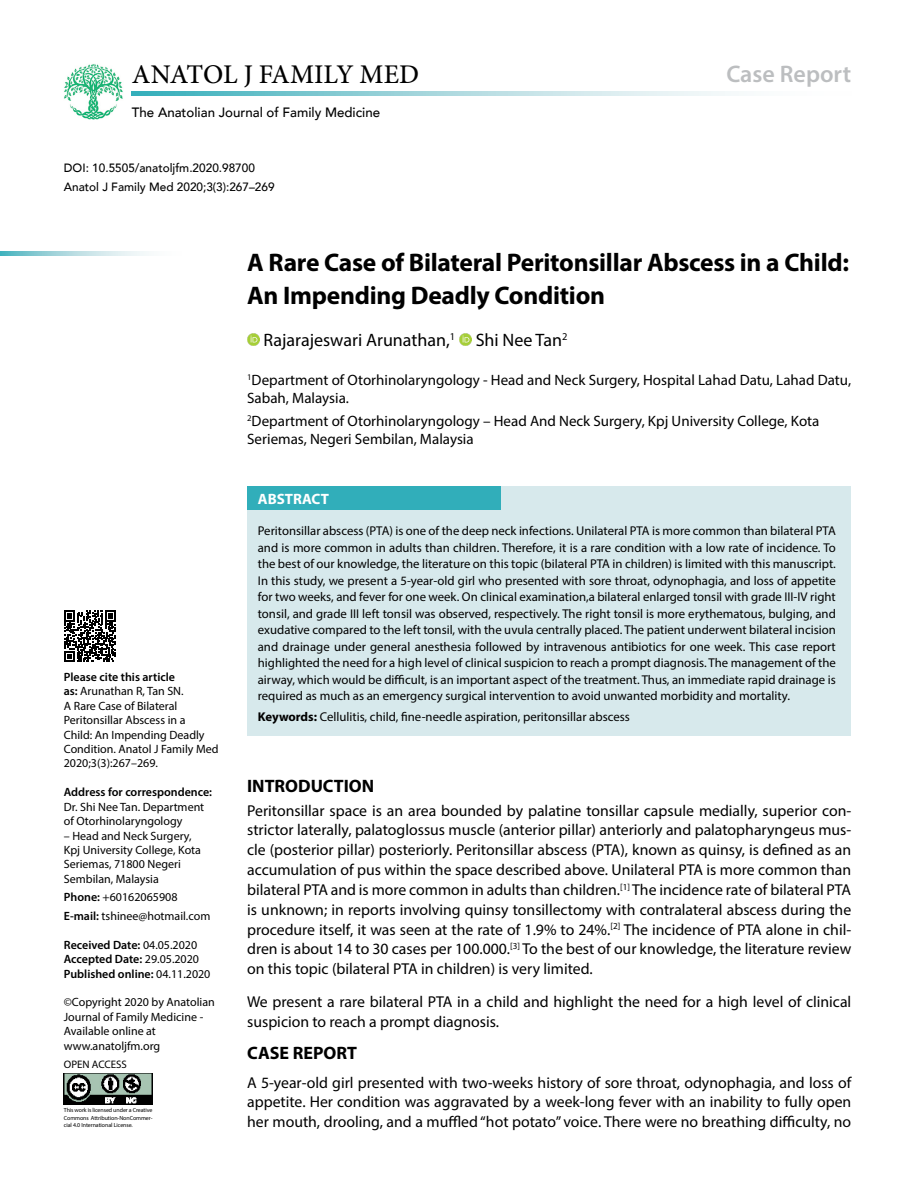
<style>
.page{position:relative;width:915px;height:1191px;background:#fff}
.page>*{position:absolute;margin:0;border:0;box-sizing:border-box;transform-origin:0 0}
.t1{font:500 27px "Minion Pro";letter-spacing:-.005em;color:#000}
.t2{font:700 25.5px/33px "Myriad Pro";letter-spacing:-.01em;color:#000}
.t3{font:600 24px "Myriad Pro";color:#bcbec0}
.t4{font:18px "Myriad Pro";color:#000}
.t5{font:700 18px "Myriad Pro";color:#000}
.t6{font:15.75px/19.8px "Myriad Pro";color:#000;text-align:justify}
.t7{font:15px/18px "Myriad Pro";color:#000}
.t8{font:700 15px "Myriad Pro";color:#fff}
.t9{font:500 13.5px "Avenir";color:#000}
.t10{font:12.75px/16.5px "Myriad Pro";color:#000;text-align:justify}
.t11{font:12px/14.4px "Myriad Pro";color:#000}
.t12{font:600 12px/14.4px "Myriad Pro";color:#000}
.t13{font:500 12px/19.5px "Avenir";color:#000}
.t14{font:10.95px "Myriad Pro";color:#000}
.t15{font:6px/7.5px "Myriad Pro";letter-spacing:-.01em;color:#000;text-align:justify}
.s1{font-weight:600}
.s2{font-weight:400}
.s3{font-weight:700}
</style>
<div class="page">
<img style="left:64px;top:64px;width:59px;height:55px">
<div style="left:247px;top:486px;width:603px;height:249px;background:#d7e9ec"></div>
<div style="left:247px;top:486px;width:253px;height:24px;background:#31aeba"></div>
<svg style="left:247px;top:333px;width:13px;height:13px"></svg>
<svg style="left:459px;top:333px;width:12px;height:13px"></svg>
<svg style="left:132px;top:92px;width:599px;height:3px;background:#9fd5db"></svg>
<svg style="left:0;top:252px;width:147px;height:3px"></svg>
<svg style="left:64px;top:610px;width:52px;height:52px"></svg>
<img style="left:64px;top:1073px;width:88px;height:31px">
<h1 class="t1" style="left:132px;top:57px;width:288px">ANATOL J FAMILY MED</h1>
<h3 class="t3" style="left:726px;top:58px;width:126px">Case Report</h3>
<p class="t9" style="left:132px;top:101px;width:250px">The Anatolian Journal of Family Medicine</p>
<p class="t13" style="left:64px;top:157px;width:212px">DOI: 10.5505/anatoljfm.2020.98700<br>Anatol J Family Med 2020;3(3):267–269</p>
<h2 class="t2" style="left:247px;top:245px;width:603px">A Rare Case of Bilateral Peritonsillar Abscess in a Child:<br>An Impending Deadly Condition</h2>
<h3 class="t4" style="left:263px;top:329px;width:305px">Rajarajeswari Arunathan,<sup>1</sup> Shi Nee Tan<sup>2</sup></h3>
<p class="t7" style="left:247px;top:371px;width:605px"><sup>1</sup>Department of Otorhinolaryngology - Head and Neck Surgery, Hospital Lahad Datu, Lahad Datu,<br>Sabah, Malaysia.</p>
<p class="t7" style="left:247px;top:411px;width:573px"><sup>2</sup>Department of Otorhinolaryngology – Head And Neck Surgery, Kpj University College, Kota<br>Seriemas, Negeri Sembilan, Malaysia</p>
<p class="t11" style="left:64px;top:669px;width:156px"><span class="s1">Please cite this article<br>as:</span> Arunathan R, Tan SN.<br>A Rare Case of Bilateral<br>Peritonsillar Abscess in a<br>Child: An Impending Deadly<br>Condition. Anatol J Family Med<br>2020;3(3):267–269.</p>
<p class="t12" style="left:64px;top:784px;width:150px">Address for correspondence:</p>
<p class="t11" style="left:64px;top:799px;width:142px">Dr. Shi Nee Tan. Department of Otorhinolaryngology</p>
<p class="t11" style="left:64px;top:828px;width:139px">– Head and Neck Surgery,<br>Kpj University College, Kota<br>Seriemas, 71800 Negeri<br>Sembilan, Malaysia</p>
<p class="t11" style="left:64px;top:888px;width:148px;line-height:18.6px"><span class="s1">Phone:</span> +60162065908<br><span class="s1">E-mail:</span> tshinee@hotmail.com</p>
<p class="t12" style="left:64px;top:937px;width:148px">Received Date: <span class="s2">04.05.2020<br></span>Accepted Date: <span class="s2">29.05.2020<br></span>Published online: <span class="s2">04.11.2020</span></p>
<p class="t11" style="left:64px;top:995px;width:152px">©Copyright 2020 by Anatolian<br>Journal of Family Medicine -<br>Available online at www.anatoljfm.org</p>
<p class="t14" style="left:64px;top:1057px;width:65px">OPEN ACCESS</p>
<p class="t15" style="left:64px;top:1106px;width:90px">This work is licensed under a Creative Commons Attribution-NonCommer&shy;cial 4.0 International License.</p>
<p class="t8" style="left:258px;top:489px;width:73px">ABSTRACT</p>
<p class="t10" style="left:258px;top:522px;width:579px">Peritonsillar abscess (PTA) is one of the deep neck infections. Unilateral PTA is more common than bilateral PTA and is more common in adults than children. Therefore, it is a rare condition with a low rate of incidence. To the best of our knowledge, the literature on this topic (bilateral PTA in children) is limited with this manuscript.<br>In this study, we present a 5-year-old girl who presented with sore throat, odynophagia, and loss of appetite for two weeks, and fever for one week. On clinical examination,a bilateral enlarged tonsil with grade III-IV right tonsil, and grade III left tonsil was observed, respectively. The right tonsil is more erythematous, bulging, and exudative compared to the left tonsil, with the uvula centrally placed. The patient underwent bilateral incision and drainage under general anesthesia followed by intravenous antibiotics for one week. This case report highlighted the need for a high level of clinical suspicion to reach a prompt diagnosis. The management of the airway, which would be difficult, is an important aspect of the treatment. Thus, an immediate rapid drainage is required as much as an emergency surgical intervention to avoid unwanted morbidity and mortality.</p>
<p class="t10" style="left:258px;top:708px;width:373px"><span class="s3">Keywords:</span> Cellulitis, child, fine-needle aspiration, peritonsillar abscess</p>
<h3 class="t5" style="left:247px;top:773px;width:129px">INTRODUCTION</h3>
<p class="t6" style="left:247px;top:800px;width:605px">Peritonsillar space is an area bounded by palatine tonsillar capsule medially, superior con&shy;strictor laterally, palatoglossus muscle (anterior pillar) anteriorly and palatopharyngeus mus&shy;cle (posterior pillar) posteriorly. Peritonsillar abscess (PTA), known as quinsy, is defined as an accumulation of pus within the space described above. Unilateral PTA is more common than bilateral PTA and is more common in adults than children.<sup>[1]</sup> The incidence rate of bilateral PTA is unknown; in reports involving quinsy tonsillectomy with contralateral abscess during the procedure itself, it was seen at the rate of 1.9% to 24%.<sup>[2]</sup> The incidence of PTA alone in chil&shy;dren is about 14 to 30 cases per 100.000.<sup>[3]</sup> To the best of our knowledge, the literature review on this topic (bilateral PTA in children) is very limited.</p>
<p class="t6" style="left:247px;top:991px;width:605px">We present a rare bilateral PTA in a child and highlight the need for a high level of clinical suspicion to reach a prompt diagnosis.</p>
<h3 class="t5" style="left:247px;top:1041px;width:111px">CASE REPORT</h3>
<p class="t6" style="left:247px;top:1072px;width:605px">A 5-year-old girl presented with two-weeks history of sore throat, odynophagia, and loss of appetite. Her condition was aggravated by a week-long fever with an inability to fully open her mouth, drooling, and a muffled “hot potato” voice. There were no breathing difficulty, no</p>
</div>
